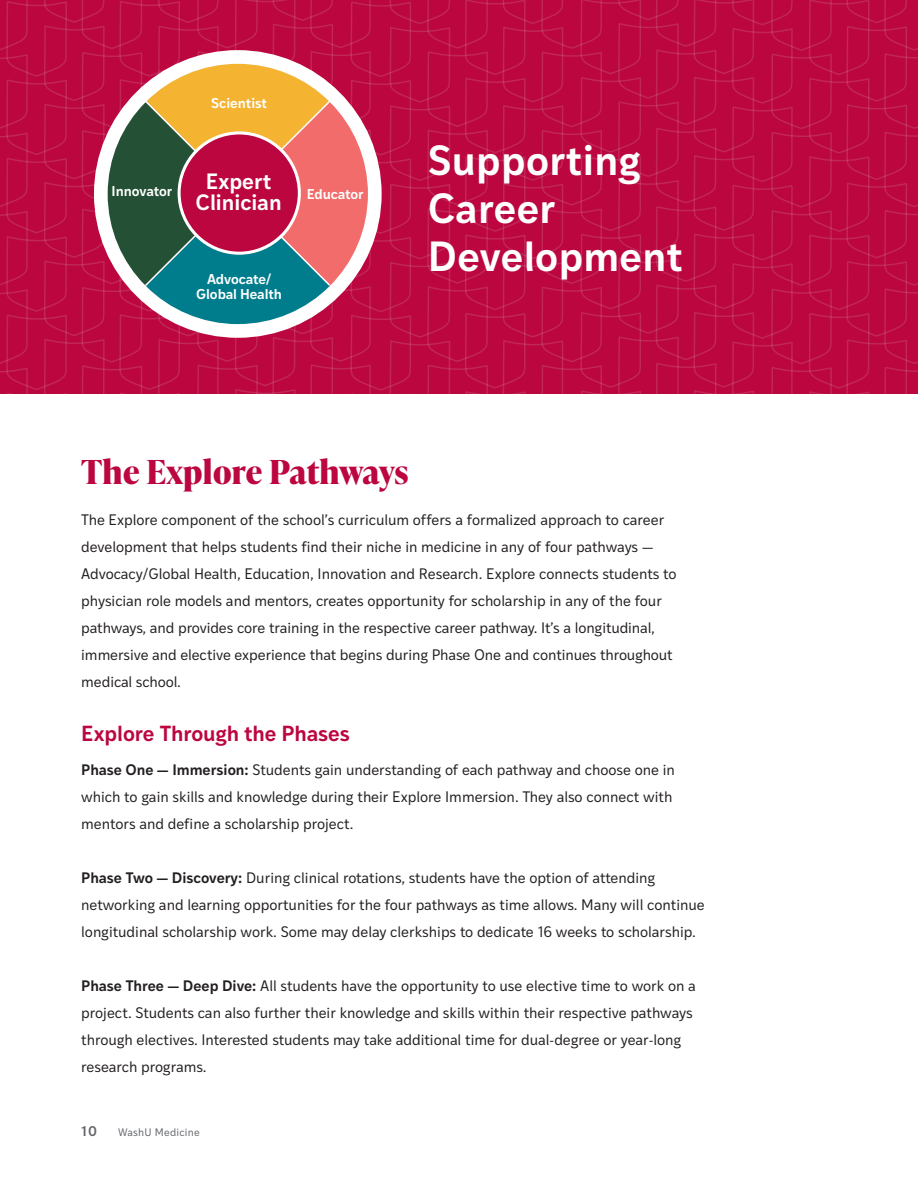
<style>
.page{position:relative;width:918px;height:1188px;background:#fff}
.page>*{position:absolute;margin:0;border:0;box-sizing:border-box;transform-origin:0 0}
.t1{font:600 40.5px/48px "Ivy Style Sans";letter-spacing:.01em;color:#fff}
.t2{font:700 33px "Ivy Presto Headline";letter-spacing:.005em;color:#bc063f}
.t3{font:600 21.3px/21.3px "Ivy Style Sans";color:#fff;text-align:center}
.Subhead{font:600 21px "Ivy Style Sans";letter-spacing:-.005em;color:#bc063f}
.Body_No_Indent{font:14.7px/27px "Ivy Style Sans";letter-spacing:-.005em;color:#231f20}
.t4{font:600 13.65px/15.1px "Ivy Style Sans";letter-spacing:-.01em;color:#fff;text-align:center}
.left_footer{font:600 13.5px "Ivy Style Sans";color:#63656a}
.left_footer-2{font:10.5px "Ivy Style Sans";letter-spacing:.025em;color:#63656a}
.s1{font-weight:600}
</style>
<div class="page">
<svg style="left:0;top:0;width:918px;height:394px;background:#b81f4b"></svg>
<p class="t4" style="left:211px;top:94px;width:57px">Scientist</p>
<p class="t4" style="left:112px;top:182px;width:62px">Innovator</p>
<p class="t3" style="left:196px;top:169px;width:88px">Expert<br>Clinician</p>
<p class="t4" style="left:196px;top:271px;width:87px">Advocate/<br>Global Health</p>
<p class="t4" style="left:307px;top:185px;width:58px">Educator</p>
<p class="t1" style="left:428px;top:133px;width:257px">Supporting<br>Career<br>Development</p>
<p class="t2" style="left:81px;top:449px;width:329px">The Explore Pathways</p>
<p class="Body_No_Indent" style="left:81px;top:505px;width:597px">The Explore component of the school’s curriculum offers a formalized approach to career development that helps students find their niche in medicine in any of four pathways — Advocacy/Global Health, Education, Innovation and Research. Explore connects students to physician role models and mentors, creates opportunity for scholarship in any of the four pathways, and provides core training in the respective career pathway. It’s a longitudinal, immersive and elective experience that begins during Phase One and continues throughout medical school.</p>
<p class="Subhead" style="left:81px;top:717px;width:270px">Explore Through the Phases</p>
<p class="Body_No_Indent" style="left:81px;top:755px;width:595px"><span class="s1">Phase One — Immersion:</span> Students gain understanding of each pathway and choose one in which to gain skills and knowledge during their Explore Immersion. They also connect with mentors and define a scholarship project.</p>
<p class="Body_No_Indent" style="left:81px;top:863px;width:625px"><span class="s1">Phase Two — Discovery:</span> During clinical rotations, students have the option of attending networking and learning opportunities for the four pathways as time allows. Many will continue longitudinal scholarship work. Some may delay clerkships to dedicate 16 weeks to scholarship.</p>
<p class="Body_No_Indent" style="left:81px;top:971px;width:616px"><span class="s1">Phase Three — Deep Dive:</span> All students have the opportunity to use elective time to work on a project. Students can also further their knowledge and skills within their respective pathways through electives. Interested students may take additional time for dual-degree or year-long research programs.</p>
<p class="left_footer" style="left:81px;top:1121px;width:17px">10</p>
<p class="left_footer-2" style="left:118px;top:1125px;width:83px">WashU Medicine</p>
</div>
